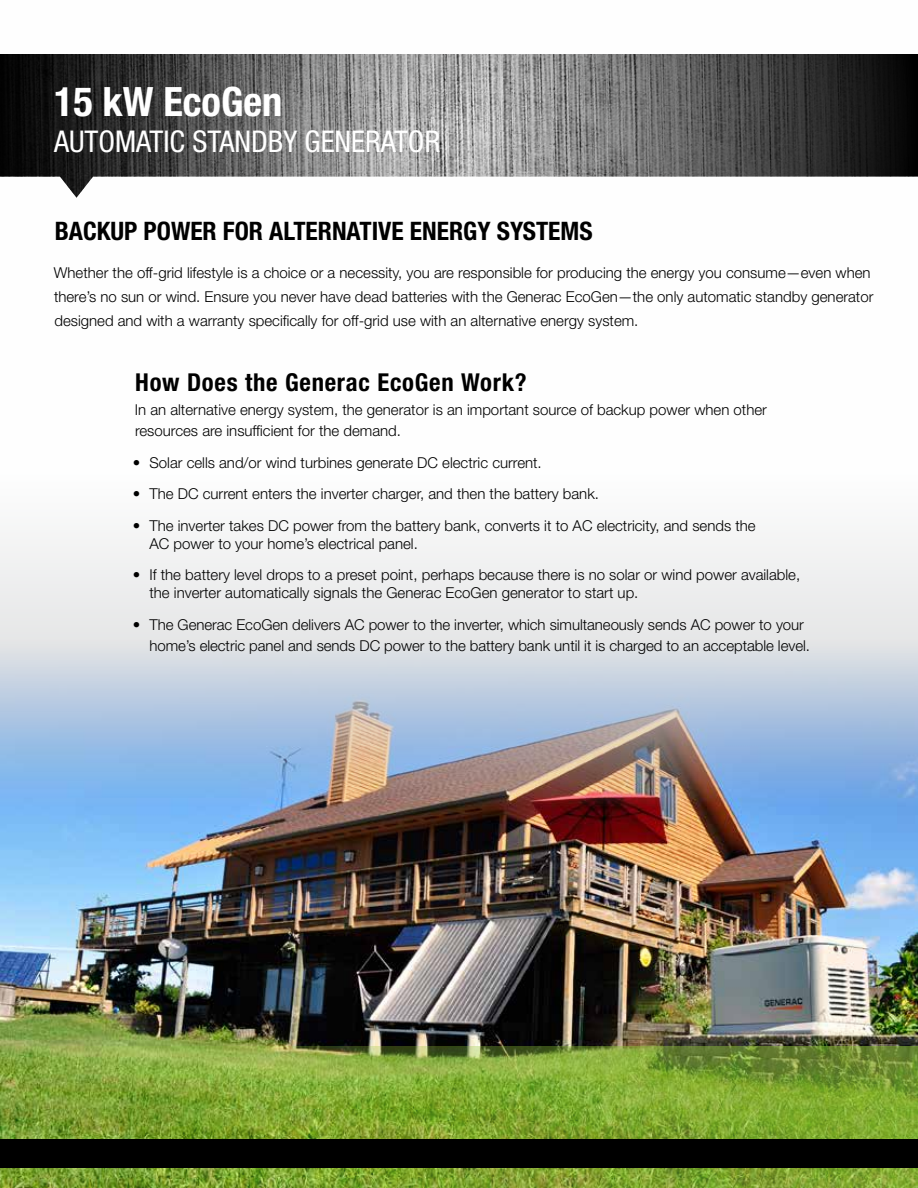
<style>
.page{position:relative;width:918px;height:1188px;background:#fff}
.page>*{position:absolute;margin:0;border:0;box-sizing:border-box;transform-origin:0 0}
.t1{font:700 condensed 40.5px "Helvetica Neue LT Std";color:#fff}
.t2{font:condensed 30px "Helvetica Neue LT Std";color:#fff}
.t3{font:700 condensed 25.5px "Helvetica Neue LT Std";color:#000}
.t4{font:700 condensed 24.75px "Helvetica Neue LT Std";letter-spacing:.03em;color:#000}
.t5{font:300 15px/24px "Helvetica Neue LT Std";color:#000}
</style>
<div class="page">
<div style="left:0;top:537px;width:918px;height:90px;background:#eeeeef"></div>
<img style="left:0;top:627px;width:918px;height:420px">
<svg style="left:0;top:1047px;width:918px;height:141px;background:#7fa434"></svg>
<img style="left:0;top:54px;width:918px;height:144px">
<div style="left:0;top:1139px;width:918px;height:29px;background:#000"></div>
<h1 class="t1" style="left:54px;top:77px;width:230px">15 kW EcoGen</h1>
<h2 class="t2" style="left:54px;top:124px;width:388px">AUTOMATIC STANDBY GENERATOR</h2>
<h3 class="t3" style="left:55px;top:216px;width:539px">BACKUP POWER FOR ALTERNATIVE ENERGY SYSTEMS</h3>
<p class="t5" style="left:54px;top:260px;width:821px">Whether the off-grid lifestyle is a choice or a necessity, you are responsible for producing the energy you consume—even when there’s no sun or wind. Ensure you never have dead batteries with the Generac EcoGen—the only automatic standby generator designed and with a warranty specifically for off-grid use with an alternative energy system.</p>
<h3 class="t4" style="left:135px;top:367px;width:393px">How Does the Generac EcoGen Work?</h3>
<p class="t5" style="left:135px;top:399px;width:634px;line-height:21px">In an alternative energy system, the generator is an important source of backup power when other resources are insufficient for the demand.</p>
<p class="t5" style="left:133px;top:450px;width:411px">• Solar cells and/or wind turbines generate DC electric current.</p>
<p class="t5" style="left:133px;top:482px;width:468px">• The DC current enters the inverter charger, and then the battery bank.</p>
<p class="t5" style="left:149px;top:516px;width:608px;line-height:18px;text-indent:-17px">• The inverter takes DC power from the battery bank, converts it to AC electricity, and sends the<br>AC power to your home’s electrical panel.</p>
<p class="t5" style="left:149px;top:566px;width:652px;line-height:18px;text-indent:-17px">• If the battery level drops to a preset point, perhaps because there is no solar or wind power available, the inverter automatically signals the Generac EcoGen generator to start up.</p>
<p class="t5" style="left:149px;top:614px;width:662px;line-height:21px;text-indent:-17px">• The Generac EcoGen delivers AC power to the inverter, which simultaneously sends AC power to your home’s electric panel and sends DC power to the battery bank until it is charged to an acceptable level.</p>
</div>
